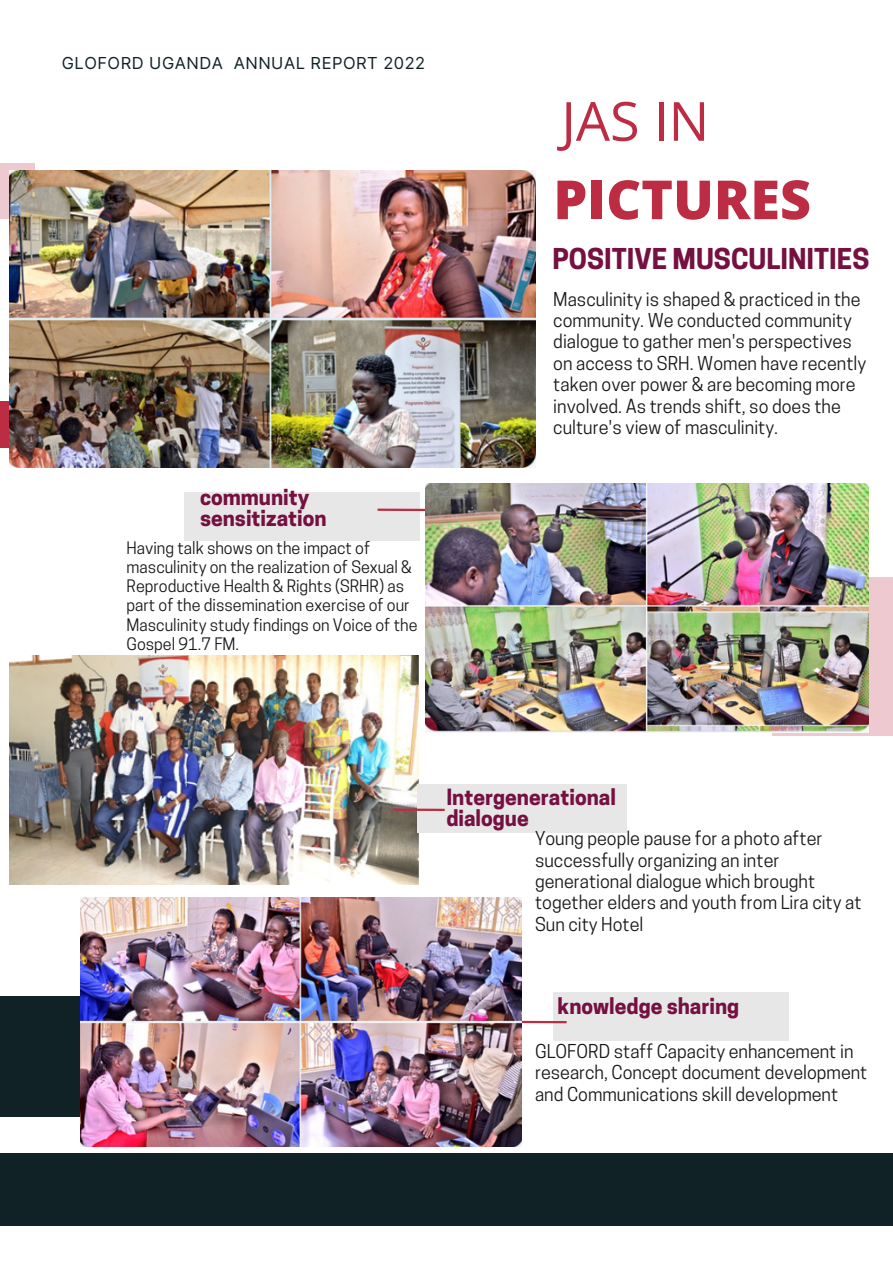
<style>
.page{position:relative;width:893px;height:1264px;background:#fff}
.page>*{position:absolute;margin:0;border:0;box-sizing:border-box;transform-origin:0 0}
.t1{font:800 54px "Open Sans";color:#bc2c43}
.t2{font:54px "Open Sans";color:#bc2c43}
.t3{font:700 27px "Cooper Hewitt";color:#751040}
.t4{font:700 21px/20.2px "Cooper Hewitt";color:#751040}
.t5{font:18px/21.3px "Cooper Hewitt";color:#191717}
.t6{font:16.5px "Inter";letter-spacing:.03em;color:#102226}
.t7{font:16.2px/19.2px "Cooper Hewitt";color:#191717}
</style>
<div class="page">
<div style="left:0;top:163px;width:35px;height:56px;background:#eecad0"></div>
<div style="left:772px;top:577px;width:120px;height:159px;background:#eecad0"></div>
<div style="left:184px;top:491px;width:235px;height:49px;background:#e7e7e7"></div>
<div style="left:553px;top:992px;width:235px;height:49px;background:#e7e7e7"></div>
<div style="left:0;top:995px;width:160px;height:121px;background:#102226"></div>
<div style="left:0;top:401px;width:89px;height:46px;background:#bc2c43"></div>
<hr style="left:377px;top:508px;width:51px;height:3px;background:#bc2c43">
<hr style="left:515px;top:1020px;width:51px;height:3px;background:#bc2c43">
<img style="left:10px;top:170px;width:525px;height:297px">
<img style="left:425px;top:483px;width:443px;height:250px">
<img style="left:81px;top:897px;width:440px;height:248px">
<div style="left:0;top:1153px;width:892px;height:72px;background:#102226"></div>
<img style="left:10px;top:655px;width:409px;height:229px">
<div style="left:417px;top:784px;width:209px;height:49px;background:#e7e7e7"></div>
<hr style="left:393px;top:808px;width:51px;height:3px;background:#bc2c43">
<p class="t6" style="left:62px;top:53px;width:365px">GLOFORD UGANDA ANNUAL REPORT 2022</p>
<p class="t4" style="left:200px;top:490px;width:128px">community sensitization</p>
<p class="t7" style="left:127px;top:540px;width:292px">Having talk shows on the impact of masculinity on the realization of Sexual &amp; Reproductive Health &amp; Rights (SRHR) as part of the dissemination exercise of our Masculinity study findings on Voice of the Gospel 91.7 FM.</p>
<p class="t2" style="left:561px;top:83px;width:149px">JAS IN</p>
<p class="t1" style="left:553px;top:161px;width:259px">PICTURES</p>
<p class="t3" style="left:552px;top:248px;width:318px">POSITIVE MUSCULINITIES</p>
<p class="t5" style="left:553px;top:290px;width:314px">Masculinity is shaped &amp; practiced in the community. We conducted community dialogue to gather men's perspectives on access to SRH. Women have recently taken over power &amp; are becoming more involved. As trends shift, so does the culture's view of masculinity.</p>
<p class="t4" style="left:446px;top:790px;width:171px">Intergenerational dialogue</p>
<p class="t5" style="left:535px;top:830px;width:328px">Young people pause for a photo after successfully organizing an inter generational dialogue which brought together elders and youth from Lira city at<br>Sun city Hotel</p>
<p class="t4" style="left:557px;top:998px;width:183px">knowledge sharing</p>
<p class="t5" style="left:535px;top:1042px;width:334px">GLOFORD staff Capacity enhancement in research, Concept document development and Communications skill development</p>
</div>
